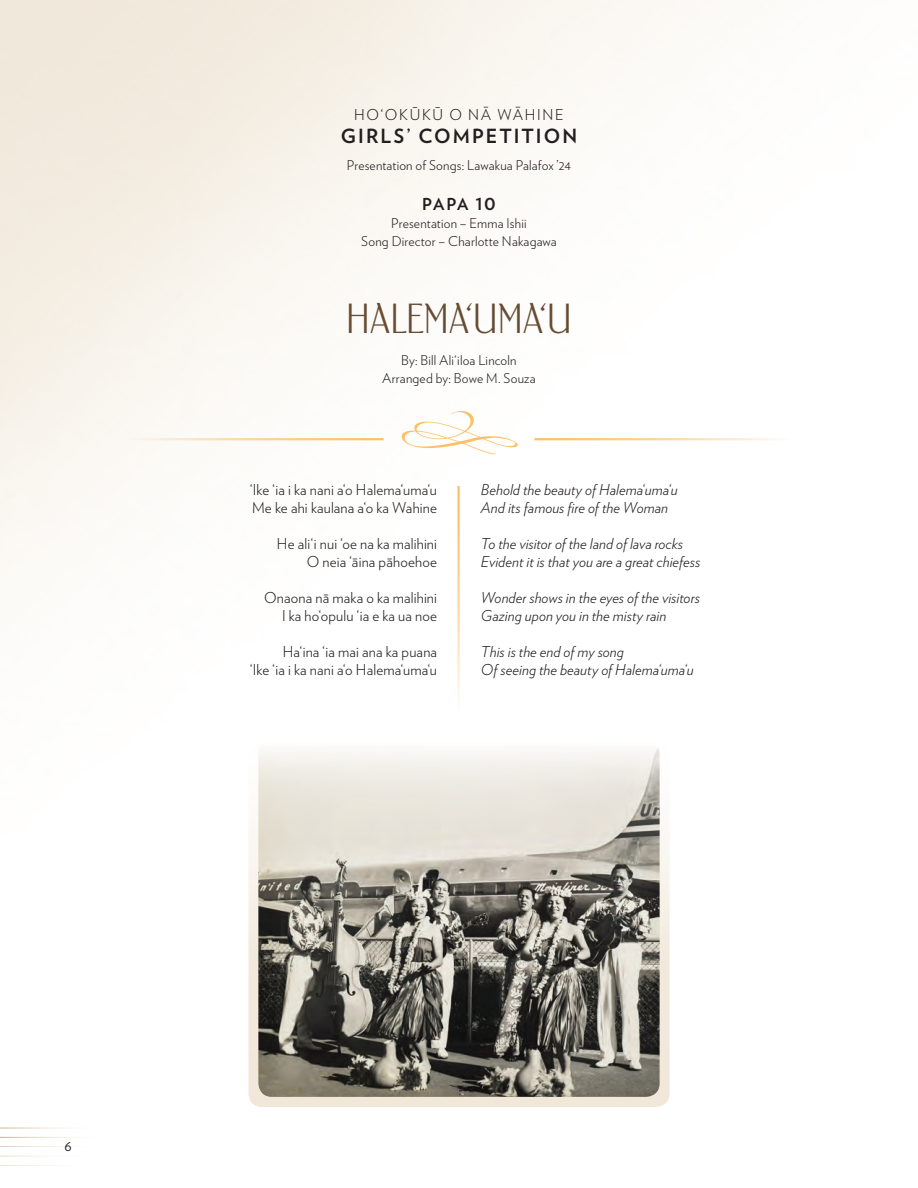
<style>
.page{position:relative;width:918px;height:1188px;background:#fff}
.page>*{position:absolute;margin:0;border:0;box-sizing:border-box;transform-origin:0 0}
.t1{font:42px "Suffragette";color:#664c33}
.Barkentina-caps{font:700 19.5px "Verlag";letter-spacing:.105em;color:#231f20}
.PAPA{font:700 16.5px "Verlag";letter-spacing:.07em;color:#231f20}
.english_translation{font:italic 300 15px "Verlag";letter-spacing:.005em;color:#231f20}
.Hawaiian_translation{font:300 15px "Verlag";letter-spacing:.01em;color:#231f20}
.top_papa_description{font:300 15px "Verlag";letter-spacing:.115em;color:#231f20}
.Song_director{font:300 13.5px "Verlag";letter-spacing:.015em;color:#231f20}
.composer{font:300 13.5px "Verlag";letter-spacing:.015em;color:#231f20}
.t2{font:12px "Verlag";color:#231f20}
</style>
<div class="page">
<div style="left:248px;top:742px;width:422px;height:365px;background:linear-gradient(to bottom,#fefefd,#efe3d2);border-radius:14px"></div>
<img style="left:258px;top:742px;width:402px;height:355px">
<hr style="left:0;top:1137px;width:109px;height:1px;background:#a48c44">
<hr style="left:0;top:1128px;width:109px;height:1px;background:#a48c44">
<hr style="left:0;top:1146px;width:109px;height:1px;background:#a48c44">
<hr style="left:0;top:1155px;width:109px;height:1px;background:#a48c44">
<hr style="left:0;top:1164px;width:109px;height:1px;background:#a48c44">
<svg style="left:402px;top:411px;width:116px;height:43px"></svg>
<hr style="left:534px;top:438px;width:257px;height:2px;background:#fdc067">
<hr style="left:127px;top:438px;width:257px;height:2px;background:#fdc067">
<hr style="left:457px;top:486px;width:3px;height:226px;background:#fdc067">
<p class="top_papa_description" style="left:354px;top:104px;width:211px">HO‘OKŪKŪ O NĀ WĀHINE</p>
<p class="Barkentina-caps" style="left:341px;top:121px;width:238px">GIRLS’ COMPETITION</p>
<p class="Song_director" style="left:347px;top:155px;width:226px">Presentation of Songs: Lawakua Palafox ’24</p>
<p class="PAPA" style="left:422px;top:191px;width:75px">PAPA 10</p>
<p class="Song_director" style="left:391px;top:213px;width:137px">Presentation – Emma Ishii</p>
<p class="Song_director" style="left:361px;top:231px;width:197px">Song Director – Charlotte Nakagawa</p>
<p class="t1" style="left:346px;top:298px;width:227px">HALEMA‘UMA‘U</p>
<p class="composer" style="left:401px;top:350px;width:117px">By: Bill Ali‘iloa Lincoln</p>
<p class="Song_director" style="left:382px;top:368px;width:155px">Arranged by: Bowe M. Souza</p>
<p class="Hawaiian_translation" style="left:250px;top:478px;width:189px">‘Ike ‘ia i ka nani a‘o Halema‘uma‘u</p>
<p class="Hawaiian_translation" style="left:252px;top:496px;width:187px">Me ke ahi kaulana a‘o ka Wahine</p>
<p class="Hawaiian_translation" style="left:277px;top:532px;width:162px">He ali‘i nui ‘oe na ka malihini</p>
<p class="Hawaiian_translation" style="left:307px;top:550px;width:132px">O neia ‘āina pāhoehoe</p>
<p class="Hawaiian_translation" style="left:264px;top:586px;width:174px">Onaona nā maka o ka malihini</p>
<p class="Hawaiian_translation" style="left:282px;top:604px;width:157px">I ka ho‘opulu ‘ia e ka ua noe</p>
<p class="Hawaiian_translation" style="left:283px;top:640px;width:156px">Ha‘ina ‘ia mai ana ka puana</p>
<p class="Hawaiian_translation" style="left:250px;top:658px;width:189px">‘Ike ‘ia i ka nani a‘o Halema‘uma‘u</p>
<p class="english_translation" style="left:481px;top:478px;width:198px">Behold the beauty of Halema‘uma‘u</p>
<p class="english_translation" style="left:481px;top:496px;width:189px">And its famous fire of the Woman</p>
<p class="english_translation" style="left:481px;top:532px;width:204px">To the visitor of the land of lava rocks</p>
<p class="english_translation" style="left:481px;top:550px;width:221px">Evident it is that you are a great chiefess</p>
<p class="english_translation" style="left:481px;top:586px;width:221px">Wonder shows in the eyes of the visitors</p>
<p class="english_translation" style="left:481px;top:604px;width:187px">Gazing upon you in the misty rain</p>
<p class="english_translation" style="left:481px;top:640px;width:145px">This is the end of my song</p>
<p class="english_translation" style="left:481px;top:658px;width:214px">Of seeing the beauty of Halema‘uma‘u</p>
<p class="t2" style="left:64px;top:1138px;width:9px">6</p>
</div>
